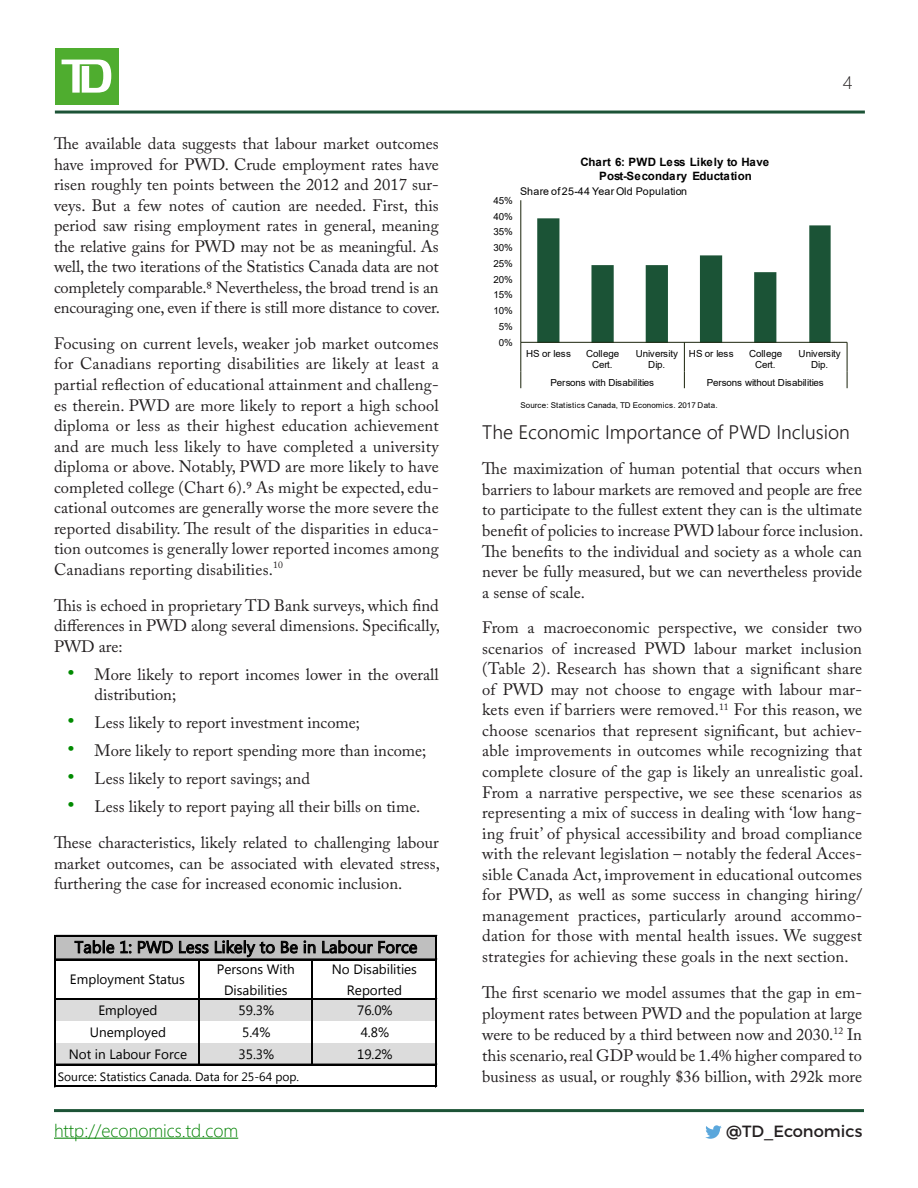
<style>
.page{position:relative;width:918px;height:1188px;background:#fff}
.page>*{position:absolute;margin:0;border:0;box-sizing:border-box;transform-origin:0 0}
.Subtitle{font:19.5px "Webly Sleek UI Semilight";color:#231f20}
.t1{font:18px "Webly Sleek UI Light";color:#038203}
.t2{font:18px "Webly Sleek UI Light";color:#231f20}
.Paragraph{font:16.5px/20.5px "Adobe Caslon Pro";color:#231f20;text-align:justify}
.t3{font:16.5px "Webly Sleek UI Normal";letter-spacing:.005em;color:#000}
.t4{font:16.2px "Montserrat";color:#231f20}
.t5{font:13.5px/20.5px "Webly Sleek UI Normal";color:#000;text-align:center}
.t6{font:12px "Webly Sleek UI Normal";color:#000}
.t7{font:700 11.4px/13.2px "Arial";letter-spacing:.005em;color:#000;text-align:center}
.t8{font:10.65px "Arial";letter-spacing:.025em;color:#000}
.t9{font:9.75px/10.9px "Arial";letter-spacing:-.01em;color:#000;text-align:center}
.t10{font:7.95px "Arial";color:#000}
.s1{font-size:21px;color:#008a00}
</style>
<div class="page">
<hr style="left:55px;top:111px;width:810px;height:3px;background:#1c5336">
<div style="left:55px;top:48px;width:63px;height:57px;background:#4fad2f"></div>
<svg style="left:62px;top:60px;width:49px;height:33px"></svg>
<svg style="left:705px;top:1125px;width:17px;height:14px"></svg>
<hr style="left:54px;top:1138px;width:184px;height:1px;background:#038203">
<hr style="left:54px;top:1109px;width:810px;height:3px;background:#1c5336">
<div style="left:56px;top:937px;width:380px;height:23px;background:#bfbfbf"></div>
<div style="left:56px;top:999px;width:380px;height:22px;background:#dcdcdc"></div>
<div style="left:56px;top:1043px;width:380px;height:22px;background:#dcdcdc"></div>
<svg style="left:74px;top:940px;width:40px;height:14px"></svg>
<svg style="left:120px;top:940px;width:12px;height:14px"></svg>
<svg style="left:138px;top:941px;width:35px;height:12px"></svg>
<svg style="left:179px;top:941px;width:30px;height:13px"></svg>
<svg style="left:215px;top:940px;width:60px;height:17px"></svg>
<svg style="left:281px;top:940px;width:35px;height:14px"></svg>
<svg style="left:322px;top:940px;width:95px;height:14px"></svg>
<hr style="left:54px;top:935px;width:1px;height:152px;background:#000">
<hr style="left:55px;top:935px;width:1px;height:152px;background:#000">
<hr style="left:435px;top:937px;width:2px;height:150px;background:#000">
<hr style="left:198px;top:960px;width:1px;height:105px;background:#000">
<hr style="left:199px;top:960px;width:1px;height:105px;background:#000">
<hr style="left:311px;top:960px;width:2px;height:105px;background:#000">
<hr style="left:56px;top:935px;width:381px;height:2px;background:#000">
<hr style="left:56px;top:959px;width:381px;height:1px;background:#000">
<hr style="left:56px;top:998px;width:381px;height:1px;background:#000">
<hr style="left:56px;top:999px;width:381px;height:1px;background:#000">
<hr style="left:56px;top:1064px;width:381px;height:1px;background:#000">
<hr style="left:56px;top:1086px;width:381px;height:1px;background:#000">
<hr style="left:520px;top:200px;width:1px;height:142px;background:#1a230b">
<hr style="left:521px;top:342px;width:326px;height:1px;background:#1a230b">
<svg style="left:520px;top:342px;width:1px;height:46px"></svg>
<svg style="left:537px;top:218px;width:294px;height:170px"></svg>
<svg style="left:847px;top:342px;width:1px;height:46px"></svg>
<p class="Paragraph" style="left:54px;top:133px;width:387px">The available data suggests that labour market outcomes have improved for PWD. Crude employment rates have risen roughly ten points between the 2012 and 2017 sur&shy;veys. But a few notes of caution are needed. First, this period saw rising employment rates in general, meaning the relative gains for PWD may not be as meaningful. As well, the two iterations of the Statistics Canada data are not completely comparable.8 Nevertheless, the broad trend is an encouraging one, even if there is still more distance to cover.</p>
<p class="Paragraph" style="left:54px;top:333px;width:386px">Focusing on current levels, weaker job market outcomes for Canadians reporting disabilities are likely at least a partial reflection of educational attainment and challeng&shy;es therein. PWD are more likely to report a high school diploma or less as their highest education achievement and are much less likely to have completed a university diploma or above. Notably, PWD are more likely to have completed college (Chart 6).9 As might be expected, edu&shy;cational outcomes are generally worse the more severe the reported disability. The result of the disparities in educa&shy;tion outcomes is generally lower reported incomes among Canadians reporting disabilities.<sup>10</sup></p>
<p class="Paragraph" style="left:54px;top:595px;width:387px">This is echoed in proprietary TD Bank surveys, which find differences in PWD along several dimensions. Specifically, PWD are:</p>
<p class="Paragraph" style="left:94px;top:664px;width:346px;text-indent:-27px"><span class="s1">•</span> More likely to report incomes lower in the overall distribution;</p>
<p class="Paragraph" style="left:68px;top:712px;width:294px"><span class="s1">•</span> Less likely to report investment income;</p>
<p class="Paragraph" style="left:68px;top:740px;width:361px"><span class="s1">•</span> More likely to report spending more than income;</p>
<p class="Paragraph" style="left:68px;top:768px;width:244px"><span class="s1">•</span> Less likely to report savings; and</p>
<p class="Paragraph" style="left:68px;top:796px;width:354px"><span class="s1">•</span> Less likely to report paying all their bills on time.</p>
<p class="Paragraph" style="left:54px;top:832px;width:387px">These characteristics, likely related to challenging labour market outcomes, can be associated with elevated stress, furthering the case for increased economic inclusion.</p>
<p class="t3" style="left:75px;top:938px;width:344px">Table 1: PWD Less Likely to Be in Labour Force</p>
<p class="t5" style="left:70px;top:969px;width:116px">Employment Status</p>
<p class="t5" style="left:217px;top:959px;width:80px">Persons With<br>Disabilities</p>
<p class="t5" style="left:332px;top:959px;width:87px">No Disabilities<br>Reported</p>
<p class="t5" style="left:98px;top:1000px;width:61px">Employed</p>
<p class="t5" style="left:239px;top:1000px;width:37px">59.3%</p>
<p class="t5" style="left:357px;top:1000px;width:37px">76.0%</p>
<p class="t5" style="left:90px;top:1022px;width:78px">Unemployed</p>
<p class="t5" style="left:242px;top:1022px;width:30px">5.4%</p>
<p class="t5" style="left:361px;top:1022px;width:30px">4.8%</p>
<p class="t5" style="left:69px;top:1044px;width:120px">Not in Labour Force</p>
<p class="t5" style="left:239px;top:1044px;width:37px">35.3%</p>
<p class="t5" style="left:357px;top:1044px;width:37px">19.2%</p>
<p class="t6" style="left:58px;top:1070px;width:243px">Source: Statistics Canada. Data for 25-64 pop.</p>
<p class="t2" style="left:843px;top:69px;width:11px">4</p>
<p class="t9" style="left:494px;top:195px;width:21px">45%</p>
<p class="t9" style="left:494px;top:211px;width:21px">40%</p>
<p class="t9" style="left:494px;top:226px;width:21px">35%</p>
<p class="t9" style="left:494px;top:242px;width:21px">30%</p>
<p class="t9" style="left:494px;top:258px;width:21px">25%</p>
<p class="t9" style="left:494px;top:274px;width:21px">20%</p>
<p class="t9" style="left:494px;top:289px;width:21px">15%</p>
<p class="t9" style="left:494px;top:305px;width:21px">10%</p>
<p class="t9" style="left:499px;top:321px;width:16px">5%</p>
<p class="t9" style="left:499px;top:337px;width:16px">0%</p>
<p class="t7" style="left:580px;top:156px;width:190px">Chart 6: PWD Less Likely to Have<br>Post-Secondary Eductation</p>
<p class="t8" style="left:520px;top:184px;width:168px">Share of 25-44 Year Old Population</p>
<p class="t9" style="left:526px;top:348px;width:46px">HS or less</p>
<p class="t9" style="left:586px;top:348px;width:34px">College<br>Cert.</p>
<p class="t9" style="left:636px;top:348px;width:44px">University<br>Dip.</p>
<p class="t9" style="left:689px;top:348px;width:46px">HS or less</p>
<p class="t9" style="left:749px;top:348px;width:34px">College<br>Cert.</p>
<p class="t9" style="left:799px;top:348px;width:44px">University<br>Dip.</p>
<p class="t9" style="left:551px;top:377px;width:105px">Persons with Disabilities</p>
<p class="t9" style="left:707px;top:377px;width:118px">Persons without Disabilities</p>
<p class="t10" style="left:521px;top:399px;width:198px">Source: Statistics Canada, TD Economics. 2017 Data.</p>
<h2 class="Subtitle" style="left:482px;top:417px;width:369px">The Economic Importance of PWD Inclusion</h2>
<p class="Paragraph" style="left:482px;top:458px;width:382px">The maximization of human potential that occurs when barriers to labour markets are removed and people are free to participate to the fullest extent they can is the ultimate benefit of policies to increase PWD labour force inclusion.<br>The benefits to the individual and society as a whole can never be fully measured, but we can nevertheless provide a sense of scale.</p>
<p class="Paragraph" style="left:482px;top:617px;width:382px">From a macroeconomic perspective, we consider two scenarios of increased PWD labour market inclusion (Table 2). Research has shown that a significant share of PWD may not choose to engage with labour mar&shy;kets even if barriers were removed.<sup>11</sup> For this reason, we choose scenarios that represent significant, but achiev&shy;able improvements in outcomes while recognizing that complete closure of the gap is likely an unrealistic goal.<br>From a narrative perspective, we see these scenarios as representing a mix of success in dealing with ‘low hang&shy;ing fruit’ of physical accessibility and broad compliance with the relevant legislation – notably the federal Acces&shy;sible Canada Act, improvement in educational outcomes for PWD, as well as some success in changing hiring/ management practices, particularly around accommo&shy;dation for those with mental health issues. We suggest strategies for achieving these goals in the next section.</p>
<p class="Paragraph" style="left:482px;top:982px;width:381px;line-height:21px">The first scenario we model assumes that the gap in em&shy;ployment rates between PWD and the population at large were to be reduced by a third between now and 2030.<sup>12</sup> In this scenario, real GDP would be 1.4% higher compared to business as usual, or roughly $36 billion, with 292k more</p>
<p class="t1" style="left:54px;top:1117px;width:186px">http://economics.td.com</p>
<p class="t4" style="left:726px;top:1121px;width:138px">@TD_Economics</p>
</div>
